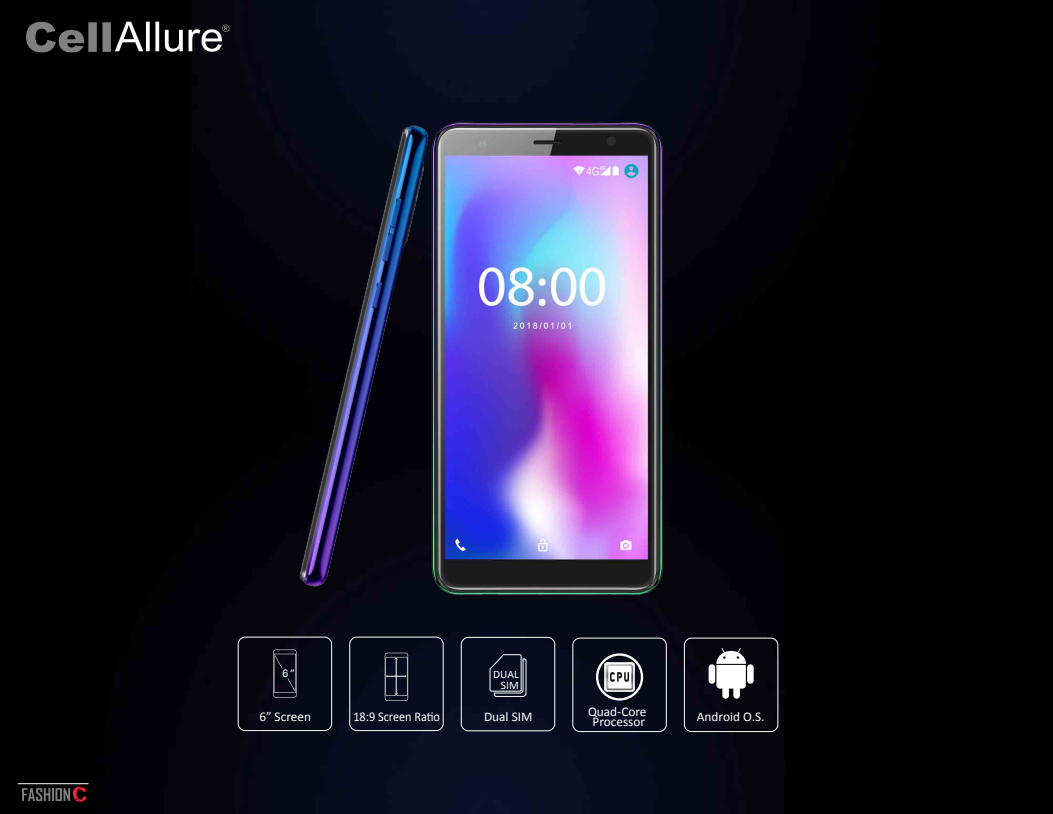
<style>
.page{position:relative;width:1053px;height:814px;background:#fff}
.page>*{position:absolute;margin:0;border:0;box-sizing:border-box;transform-origin:0 0}
.t1{font:13.25px/9.6px "Calibri";color:#fff;text-align:center}
.t2{font:13.25px "Calibri";color:#fff;scale:.92 1}
.t3{font:11.38px "Calibri";color:#fff}
.t4{font:10.62px "Arial";color:#fff}
.s1{font-family:"Tahoma";font-size:9.88px}
</style>
<div class="page">
<img style="left:0;top:0;width:1052px;height:814px">
<svg style="left:26px;top:22px;width:203px;height:30px;background:#3b3b3c"></svg>
<hr style="left:18px;top:783px;width:70px;height:1px;background:#fff">
<svg style="left:22px;top:787px;width:64px;height:14px"></svg>
<div style="left:572px;top:638px;width:94px;height:94px;border:1px solid #fff;border-radius:7px"></div>
<div style="left:238px;top:637px;width:94px;height:94px;border:1px solid #fff;border-radius:7px"></div>
<div style="left:461px;top:637px;width:94px;height:94px;border:1px solid #fff;border-radius:7px"></div>
<div style="left:349px;top:637px;width:94px;height:94px;border:1px solid #fff;border-radius:7px"></div>
<div style="left:684px;top:638px;width:94px;height:94px;border:1px solid #fff;border-radius:7px"></div>
<svg style="left:273px;top:682px;width:23px;height:15px"></svg>
<svg style="left:489px;top:682px;width:37px;height:15px"></svg>
<svg style="left:385px;top:682px;width:23px;height:19px"></svg>
<div style="left:596px;top:653px;width:47px;height:47px;border:2px solid #fff;border-radius:50%"></div>
<img style="left:604px;top:682px;width:30px;height:10px">
<div style="left:609px;top:666px;width:21px;height:21px;background:#fff"></div>
<svg style="left:716px;top:648px;width:30px;height:50px"></svg>
<div style="left:708px;top:664px;width:7px;height:20px;background:#fff;border-radius:3px"></div>
<div style="left:747px;top:664px;width:6px;height:20px;background:#fff;border-radius:3px"></div>
<img style="left:41px;top:33px;width:649px;height:649px">
<div style="left:970px;top:385px;width:82px;height:276px;background:#000"></div>
<img style="left:277px;top:88px;width:540px;height:540px">
<p class="t4" style="left:282px;top:667px;width:13px">6<span class="s1">”</span></p>
<p class="t3" style="left:493px;top:667px;width:27px">DUAL</p>
<p class="t3" style="left:501px;top:677px;width:19px">SIM</p>
<p class="t1" style="left:259px;top:711px;width:53px">6” Screen</p>
<p class="t2" style="left:353px;top:708px;width:96px">18:9 Screen Ratio</p>
<p class="t1" style="left:484px;top:711px;width:50px">Dual SIM</p>
<p class="t1" style="left:588px;top:707px;width:60px">Quad-Core<br>Processor</p>
<p class="t1" style="left:697px;top:711px;width:69px">Android O.S.</p>
</div>
